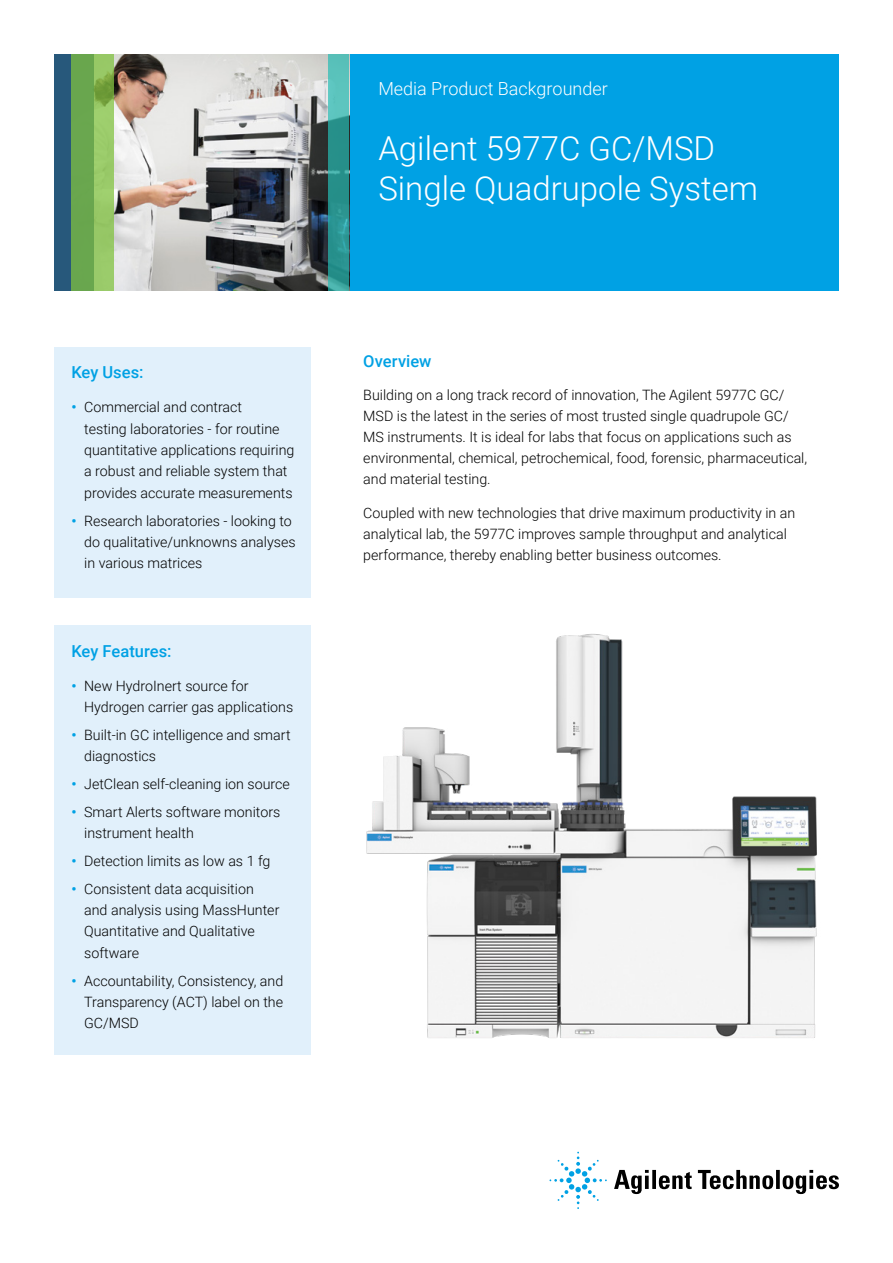
<style>
.page{position:relative;width:893px;height:1263px;background:#fff}
.page>*{position:absolute;margin:0;border:0;box-sizing:border-box;transform-origin:0 0}
.t1{font:300 33px/39.6px "Roboto";color:#fff}
.t2{font:300 18px "Roboto";color:#fff}
.t3{font:500 16.5px "Roboto";color:#00a1e4}
.t4{font:300 14.25px/21.3px "Roboto";color:#000}
.s1{font-weight:700;color:#00a1e4}
</style>
<div class="page">
<div style="left:54px;top:347px;width:256px;height:250px;background:#e1f0fb"></div>
<div style="left:54px;top:625px;width:256px;height:429px;background:#e1f0fb"></div>
<div style="left:349px;top:54px;width:490px;height:236px;background:#00a1e4"></div>
<img style="left:114px;top:54px;width:215px;height:236px">
<svg style="left:329px;top:54px;width:20px;height:236px;fill:#29938f"></svg>
<div style="left:54px;top:54px;width:39px;height:236px;background:#27587b"></div>
<svg style="left:71px;top:54px;width:43px;height:236px;fill:#6aa74f"></svg>
<svg style="left:614px;top:1170px;width:78px;height:24px"></svg>
<svg style="left:698px;top:1170px;width:141px;height:24px"></svg>
<svg style="left:549px;top:1152px;width:58px;height:57px"></svg>
<img style="left:366px;top:634px;width:451px;height:404px">
<p class="t3" style="left:71px;top:361px;width:74px">Key Uses:</p>
<p class="t4" style="left:84px;top:396px;width:212px;text-indent:-13px"><span class="s1">•</span> Commercial and contract<br>testing laboratories - for routine quantitative applications requiring a robust and reliable system that provides accurate measurements</p>
<p class="t4" style="left:84px;top:509px;width:213px;text-indent:-13px"><span class="s1">•</span> Research laboratories - looking to do qualitative/unknowns analyses in various matrices</p>
<p class="t3" style="left:71px;top:639px;width:102px">Key Features:</p>
<p class="t4" style="left:84px;top:674px;width:211px;text-indent:-13px"><span class="s1">•</span> New HydroInert source for<br>Hydrogen carrier gas applications</p>
<p class="t4" style="left:84px;top:724px;width:208px;text-indent:-13px"><span class="s1">•</span> Built-in GC intelligence and smart diagnostics</p>
<p class="t4" style="left:71px;top:773px;width:220px"><span class="s1">•</span> JetClean self-cleaning ion source</p>
<p class="t4" style="left:84px;top:800px;width:198px;text-indent:-13px"><span class="s1">•</span> Smart Alerts software monitors instrument health</p>
<p class="t4" style="left:71px;top:850px;width:201px"><span class="s1">•</span> Detection limits as low as 1 fg</p>
<p class="t4" style="left:84px;top:877px;width:197px;text-indent:-13px"><span class="s1">•</span> Consistent data acquisition and analysis using MassHunter<br>Quantitative and Qualitative software</p>
<p class="t4" style="left:84px;top:969px;width:201px;text-align:justify;text-indent:-13px"><span class="s1">•</span> Accountability, Consistency, and Transparency (ACT) label on the GC/MSD</p>
<p class="t2" style="left:378px;top:76px;width:231px">Media Product Backgrounder</p>
<h1 class="t1" style="left:378px;top:127px;width:381px">Agilent 5977C GC/MSD<br>Single Quadrupole System</h1>
<p class="t3" style="left:363px;top:349px;width:70px">Overview</p>
<p class="t4" style="left:363px;top:384px;width:445px">Building on a long track record of innovation, The Agilent 5977C GC/ MSD is the latest in the series of most trusted single quadrupole GC/ MS instruments. It is ideal for labs that focus on applications such as environmental, chemical, petrochemical, food, forensic, pharmaceutical, and material testing.</p>
<p class="t4" style="left:363px;top:502px;width:434px">Coupled with new technologies that drive maximum productivity in an analytical lab, the 5977C improves sample throughput and analytical performance, thereby enabling better business outcomes.</p>
</div>
